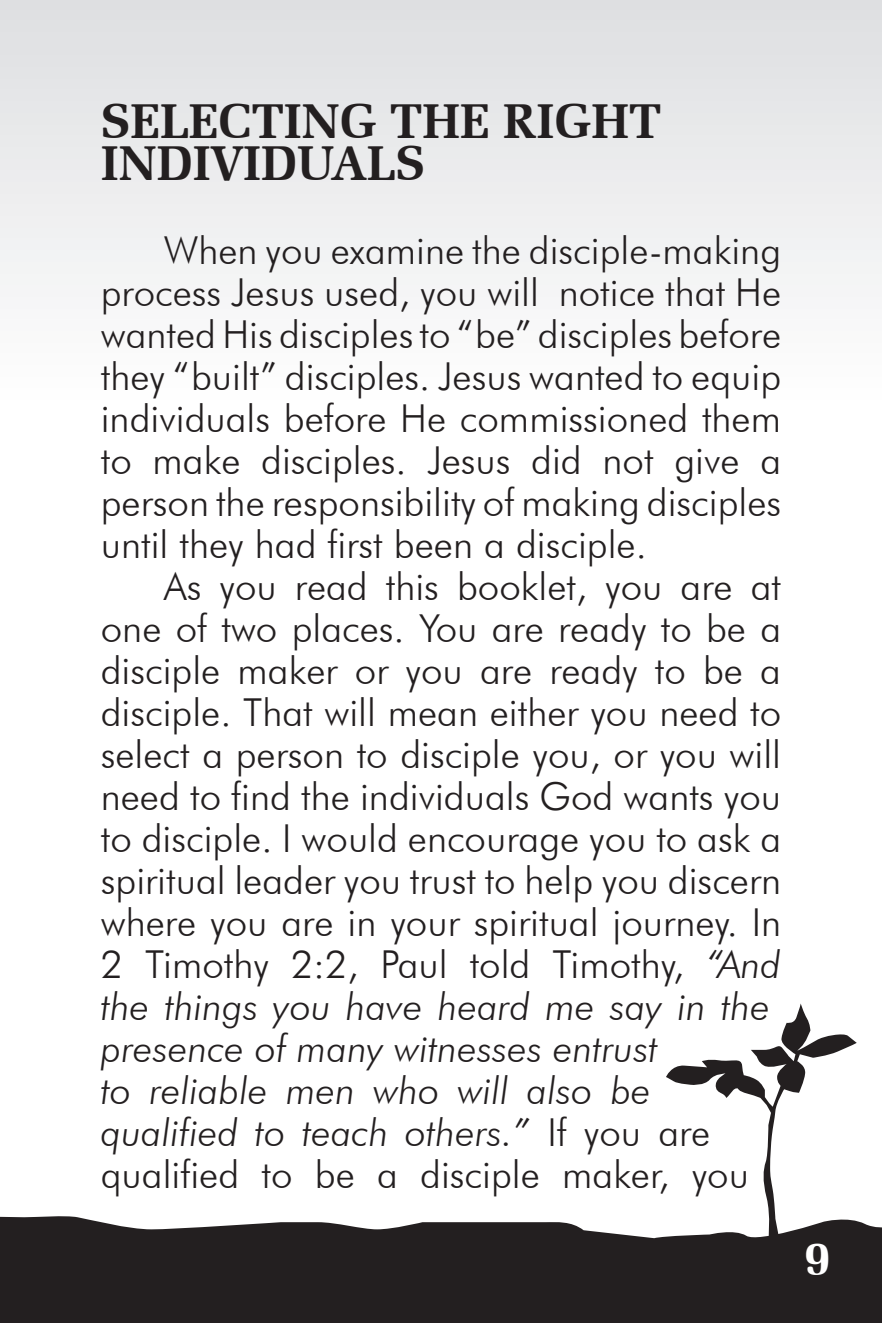
<style>
.page{position:relative;width:882px;height:1323px;background:#fff}
.page>*{position:absolute;margin:0;border:0;box-sizing:border-box;transform-origin:0 0}
.t1{font:700 49px/42px "Zapf Elliptical 711 BT";color:#231f20}
.t2{font:700 49px "Zapf Elliptical 711 BT";color:#fff}
.t3{font:300 38.5px/42px "Futura BT";color:#231f20;text-align:justify}
.s1{font-style:italic}
</style>
<div class="page">
<div style="left:0;top:0;width:882px;height:406px;background:linear-gradient(to bottom,#dddfe1,#fffefe)"></div>
<svg style="left:666px;top:1003px;width:191px;height:212px"></svg>
<svg style="left:0;top:1215px;width:882px;height:108px;background:#393536"></svg>
<p class="t1" style="left:101px;top:100px;width:562px">SELECTING THE RIGHT<br>INDIVIDUALS</p>
<p class="t3" style="left:101px;top:229px;width:682px;text-indent:63px">When you examine the disciple-making process Jesus used, you will notice that He wanted His disciples to “be” disciples before they “built” disciples. Jesus wanted to equip individuals before He commissioned them to make disciples. Jesus did not give a person the responsibility of making disciples until they had first been a disciple.</p>
<p class="t3" style="left:101px;top:565px;width:682px;text-align:left;text-indent:63px">As you read this booklet, you are at one of two places. You are ready to be a disciple maker or you are ready to be a disciple. That will mean either you need to select a person to disciple you, or you will need to find the individuals God wants you to disciple. I would encourage you to ask a spiritual leader you trust to help you discern where you are in your spiritual journey. In 2 Timothy 2:2, Paul told Timothy, <span class="s1">“And the things you have heard me say in the presence of many witnesses entrust<br>to reliable men who will also be qualified to teach others.”</span> If you are qualified to be a disciple maker, you</p>
<p class="t2" style="left:804px;top:1229px;width:28px">9</p>
</div>
